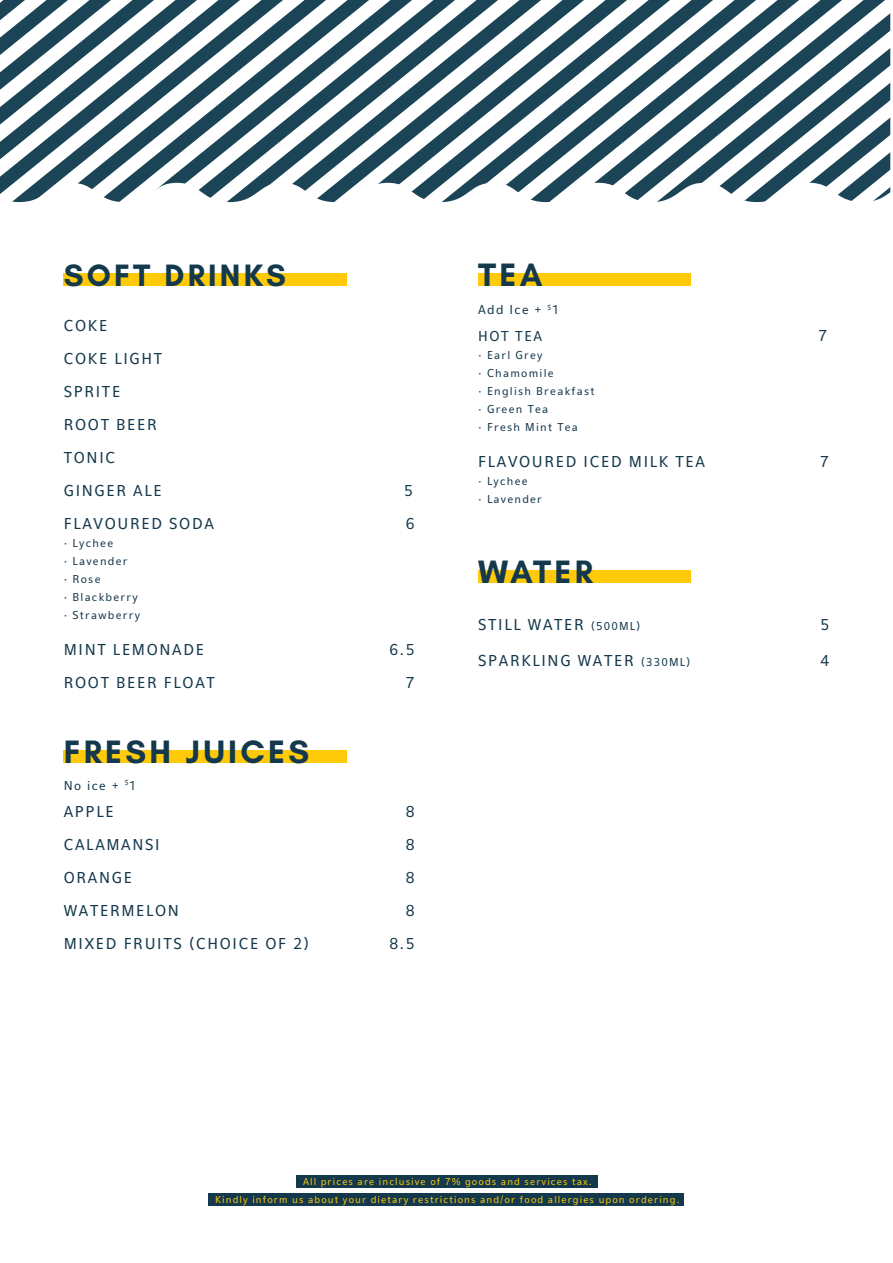
<style>
.page{position:relative;width:893px;height:1263px;background:#fff}
.page>*{position:absolute;margin:0;border:0;box-sizing:border-box;transform-origin:0 0}
.t1{font:700 33px "Glacial Indifference";letter-spacing:.1em;color:#14394c}
.t2{font:700 31.5px "Glacial Indifference";letter-spacing:.1em;color:#14394c}
.t3{font:16.5px/33px "Eau Douce Sans";letter-spacing:.1em;color:#14394c}
.t4{font:15px "Eau Douce Sans";letter-spacing:.1em;color:#14394c}
.t5{font:13.5px "Eau Douce Sans";letter-spacing:.1em;color:#14394c}
.t6{font:12px "Eau Douce Sans";letter-spacing:.1em;color:#14394c}
.t7{font:10.5px/18px "Eau Douce Sans";letter-spacing:.1em;color:#feca0a;text-align:center}
.s1{font-size:12px}
</style>
<div class="page">
<svg style="left:0;top:0;width:890px;height:202px"></svg>
<div style="left:64px;top:273px;width:283px;height:13px;background:#feca0a"></div>
<div style="left:64px;top:750px;width:283px;height:12px;background:#feca0a"></div>
<div style="left:478px;top:570px;width:213px;height:13px;background:#feca0a"></div>
<div style="left:478px;top:273px;width:213px;height:13px;background:#feca0a"></div>
<div style="left:209px;top:1193px;width:475px;height:13px;background:#14394c"></div>
<div style="left:296px;top:1175px;width:302px;height:12px;background:#14394c"></div>
<h2 class="t2" style="left:64px;top:255px;width:224px">SOFT DRINKS</h2>
<h1 class="t1" style="left:478px;top:254px;width:66px">TEA</h1>
<p class="t3" style="left:64px;top:309px;width:100px">COKE<br>COKE LIGHT<br>SPRITE<br>ROOT BEER<br>TONIC<br>GINGER ALE</p>
<p class="t3" style="left:404px;top:474px;width:10px">5</p>
<p class="t3" style="left:64px;top:507px;width:152px">FLAVOURED SODA</p>
<p class="t3" style="left:406px;top:507px;width:10px">6</p>
<p class="t6" style="left:64px;top:537px;width:51px">• Lychee</p>
<p class="t6" style="left:64px;top:555px;width:65px">• Lavender</p>
<p class="t6" style="left:64px;top:573px;width:38px">• Rose</p>
<p class="t6" style="left:64px;top:591px;width:76px">• Blackberry</p>
<p class="t6" style="left:64px;top:609px;width:78px">• Strawberry</p>
<p class="t3" style="left:64px;top:633px;width:142px">MINT LEMONADE</p>
<p class="t3" style="left:389px;top:633px;width:27px">6.5</p>
<p class="t3" style="left:64px;top:666px;width:153px">ROOT BEER FLOAT</p>
<p class="t3" style="left:406px;top:666px;width:10px">7</p>
<h1 class="t1" style="left:64px;top:731px;width:247px">FRESH JUICES</h1>
<p class="t5" style="left:64px;top:778px;width:74px">No ice + <sup>$</sup>1</p>
<p class="t3" style="left:64px;top:794px;width:51px">APPLE</p>
<p class="t3" style="left:406px;top:794px;width:10px">8</p>
<p class="t3" style="left:64px;top:827px;width:97px">CALAMANSI</p>
<p class="t3" style="left:406px;top:827px;width:10px">8</p>
<p class="t3" style="left:64px;top:860px;width:70px">ORANGE</p>
<p class="t3" style="left:406px;top:860px;width:10px">8</p>
<p class="t3" style="left:64px;top:893px;width:117px">WATERMELON</p>
<p class="t3" style="left:406px;top:893px;width:10px">8</p>
<p class="t3" style="left:64px;top:926px;width:247px">MIXED FRUITS (CHOICE OF 2)</p>
<p class="t3" style="left:389px;top:926px;width:27px">8.5</p>
<p class="t5" style="left:478px;top:302px;width:83px">Add Ice + <sup>$</sup>1</p>
<p class="t4" style="left:478px;top:328px;width:65px">HOT TEA</p>
<p class="t3" style="left:818px;top:319px;width:10px">7</p>
<p class="t6" style="left:478px;top:349px;width:66px">• Earl Grey</p>
<p class="t6" style="left:478px;top:367px;width:77px">• Chamomile</p>
<p class="t6" style="left:478px;top:385px;width:118px">• English Breakfast</p>
<p class="t6" style="left:478px;top:403px;width:72px">• Green Tea</p>
<p class="t6" style="left:478px;top:421px;width:101px">• Fresh Mint Tea</p>
<p class="t3" style="left:478px;top:445px;width:228px">FLAVOURED ICED MILK TEA</p>
<p class="t3" style="left:820px;top:445px;width:10px">7</p>
<p class="t6" style="left:478px;top:475px;width:51px">• Lychee</p>
<p class="t6" style="left:478px;top:493px;width:65px">• Lavender</p>
<h1 class="t1" style="left:478px;top:551px;width:116px">WATER</h1>
<p class="t3" style="left:478px;top:608px;width:164px">STILL WATER <span class="s1">(500ML)</span></p>
<p class="t3" style="left:820px;top:608px;width:10px">5</p>
<p class="t3" style="left:478px;top:644px;width:214px">SPARKLING WATER <span class="s1">(330ML)</span></p>
<p class="t3" style="left:820px;top:644px;width:10px">4</p>
<p class="t7" style="left:215px;top:1172px;width:466px">All prices are inclusive of 7% goods and services tax.<br>Kindly inform us about your dietary restrictions and/or food allergies upon ordering.</p>
</div>
